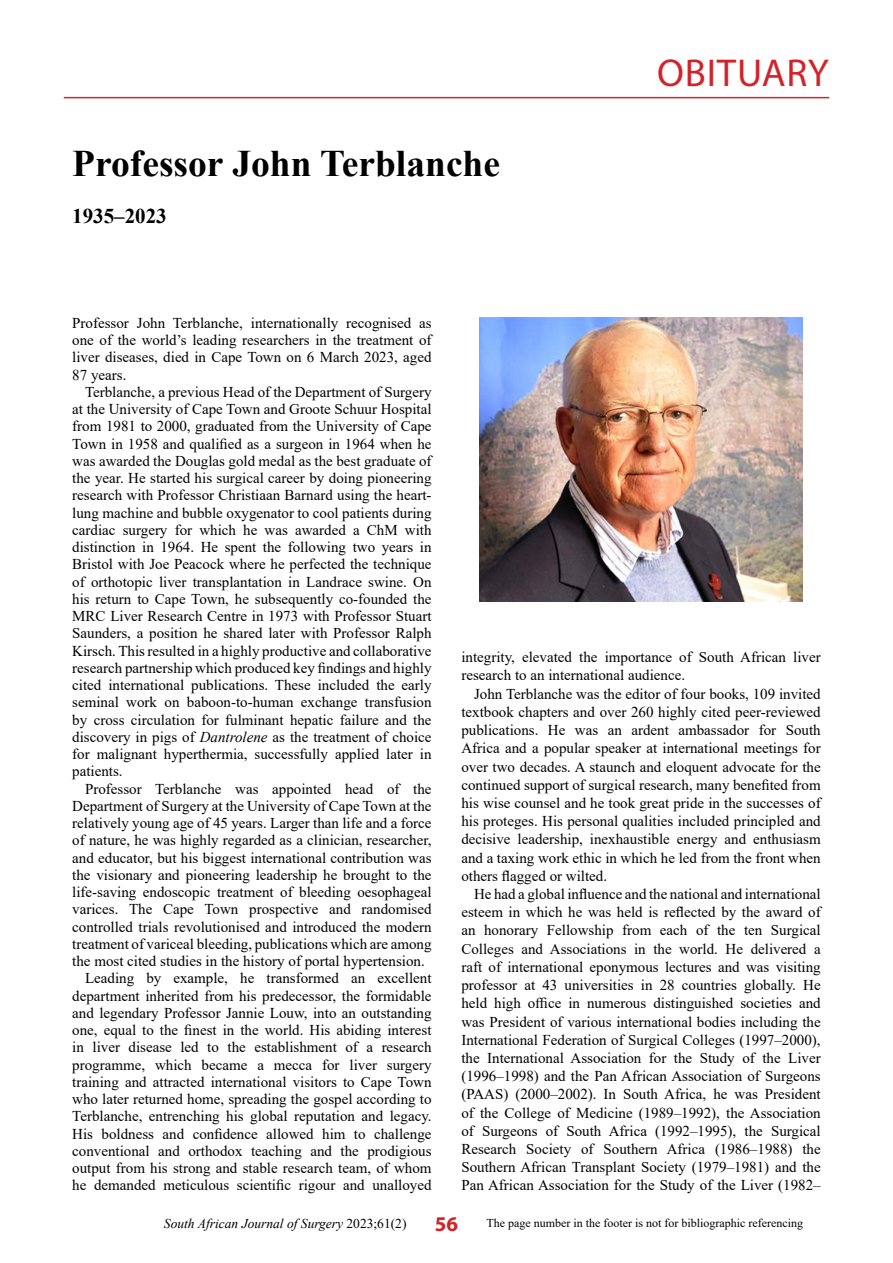
<style>
.page{position:relative;width:893px;height:1263px;background:#fff}
.page>*{position:absolute;margin:0;border:0;box-sizing:border-box;transform-origin:0 0}
.t1{font:39px "Myriad Pro";letter-spacing:.02em;color:#d2232a}
.t2{font:700 37.5px "Times New Roman";color:#000}
.t3{font:700 21px "Times New Roman";color:#000}
.t4{font:700 21px "Myriad Pro";color:#d2232a}
.t5{font:15px/18.1px "Times New Roman";color:#000;text-align:justify}
.t6{font:italic 13.5px "Times New Roman";color:#000}
.t7{font:12px "Times New Roman";color:#000}
.s1{font-style:italic}
.s2{font-style:normal}
</style>
<div class="page">
<hr style="left:64px;top:97px;width:765px;height:1px;background:#d2232a">
<img style="left:479px;top:317px;width:324px;height:284px">
<h2 class="t2" style="left:72px;top:137px;width:429px">Professor John Terblanche</h2>
<h3 class="t3" style="left:72px;top:201px;width:96px">1935–2023</h3>
<h1 class="t1" style="left:657px;top:48px;width:173px">OBITUARY</h1>
<p class="t5" style="left:72px;top:314px;width:361px;line-height:17.2px">Professor John Terblanche, internationally recognised as one of the world’s leading researchers in the treatment of liver diseases, died in Cape Town on 6 March 2023, aged 87 years.</p>
<p class="t5" style="left:72px;top:383px;width:361px;line-height:17.2px;text-indent:13px">Terblanche, a previous Head of the Department of Surgery at the University of Cape Town and Groote Schuur Hospital from 1981 to 2000, graduated from the University of Cape Town in 1958 and qualified as a surgeon in 1964 when he was awarded the Douglas gold medal as the best graduate of the year. He started his surgical career by doing pioneering research with Professor Christiaan Barnard using the heart&shy;lung machine and bubble oxygenator to cool patients during cardiac surgery for which he was awarded a ChM with distinction in 1964. He spent the following two years in Bristol with Joe Peacock where he perfected the technique of orthotopic liver transplantation in Landrace swine. On his return to Cape Town, he subsequently co-founded the MRC Liver Research Centre in 1973 with Professor Stuart Saunders, a position he shared later with Professor Ralph Kirsch. This resulted in a highly productive and collaborative research partnership which produced key findings and highly cited international publications. These included the early seminal work on baboon-to-human exchange transfusion by cross circulation for fulminant hepatic failure and the discovery in pigs of <span class="s1">Dantrolene</span> as the treatment of choice for malignant hyperthermia, successfully applied later in patients.</p>
<p class="t5" style="left:85px;top:779px;width:348px">Professor Terblanche was appointed head of the</p>
<p class="t5" style="left:72px;top:796px;width:361px">Department of Surgery at the University of Cape Town at the</p>
<p class="t5" style="left:72px;top:813px;width:361px">relatively young age of 45 years. Larger than life and a force</p>
<p class="t5" style="left:72px;top:831px;width:361px">of nature, he was highly regarded as a clinician, researcher,</p>
<p class="t5" style="left:72px;top:848px;width:361px">and educator, but his biggest international contribution was</p>
<p class="t5" style="left:72px;top:865px;width:361px">the visionary and pioneering leadership he brought to the</p>
<p class="t5" style="left:72px;top:882px;width:361px">life-saving endoscopic treatment of bleeding oesophageal</p>
<p class="t5" style="left:72px;top:900px;width:361px">varices. The Cape Town prospective and randomised</p>
<p class="t5" style="left:72px;top:917px;width:361px">controlled trials revolutionised and introduced the modern</p>
<p class="t5" style="left:72px;top:934px;width:361px">treatment of variceal bleeding, publications which are among</p>
<p class="t5" style="left:72px;top:951px;width:354px">the most cited studies in the history of portal hypertension.</p>
<p class="t5" style="left:85px;top:969px;width:348px">Leading by example, he transformed an excellent</p>
<p class="t5" style="left:72px;top:986px;width:361px">department inherited from his predecessor, the formidable</p>
<p class="t5" style="left:72px;top:1003px;width:361px">and legendary Professor Jannie Louw, into an outstanding</p>
<p class="t5" style="left:72px;top:1020px;width:361px">one, equal to the finest in the world. His abiding interest</p>
<p class="t5" style="left:72px;top:1038px;width:361px">in liver disease led to the establishment of a research</p>
<p class="t5" style="left:72px;top:1055px;width:361px">programme, which became a mecca for liver surgery</p>
<p class="t5" style="left:72px;top:1072px;width:361px">training and attracted international visitors to Cape Town</p>
<p class="t5" style="left:72px;top:1089px;width:361px">who later returned home, spreading the gospel according to</p>
<p class="t5" style="left:72px;top:1107px;width:361px">Terblanche, entrenching his global reputation and legacy.</p>
<p class="t5" style="left:72px;top:1124px;width:361px">His boldness and confidence allowed him to challenge</p>
<p class="t5" style="left:72px;top:1141px;width:361px">conventional and orthodox teaching and the prodigious</p>
<p class="t5" style="left:72px;top:1158px;width:361px">output from his strong and stable research team, of whom</p>
<p class="t5" style="left:72px;top:1176px;width:361px">he demanded meticulous scientific rigour and unalloyed</p>
<p class="t5" style="left:461px;top:648px;width:361px">integrity, elevated the importance of South African liver research to an international audience.</p>
<p class="t5" style="left:461px;top:684px;width:361px;text-indent:13px">John Terblanche was the editor of four books, 109 invited textbook chapters and over 260 highly cited peer-reviewed publications. He was an ardent ambassador for South Africa and a popular speaker at international meetings for over two decades. A staunch and eloquent advocate for the continued support of surgical research, many benefited from his wise counsel and he took great pride in the successes of his proteges. His personal qualities included principled and decisive leadership, inexhaustible energy and enthusiasm and a taxing work ethic in which he led from the front when others flagged or wilted.</p>
<p class="t5" style="left:461px;top:884px;width:361px;text-indent:13px">He had a global influence and the national and international esteem in which he was held is reflected by the award of an honorary Fellowship from each of the ten Surgical Colleges and Associations in the world. He delivered a raft of international eponymous lectures and was visiting professor at 43 universities in 28 countries globally. He held high office in numerous distinguished societies and was President of various international bodies including the International Federation of Surgical Colleges (1997–2000), the International Association for the Study of the Liver (1996–1998) and the Pan African Association of Surgeons (PAAS) (2000–2002). In South Africa, he was President of the College of Medicine (1989–1992), the Association of Surgeons of South Africa (1992–1995), the Surgical Research Society of Southern Africa (1986–1988) the Southern African Transplant Society (1979–1981) and the Pan African Association for the Study of the Liver (1982–</p>
<p class="t6" style="left:164px;top:1214px;width:244px">South African Journal of Surgery <span class="s2">2023;61(2)</span></p>
<h3 class="t4" style="left:435px;top:1210px;width:25px">56</h3>
<p class="t7" style="left:486px;top:1215px;width:318px">The page number in the footer is not for bibliographic referencing</p>
</div>
